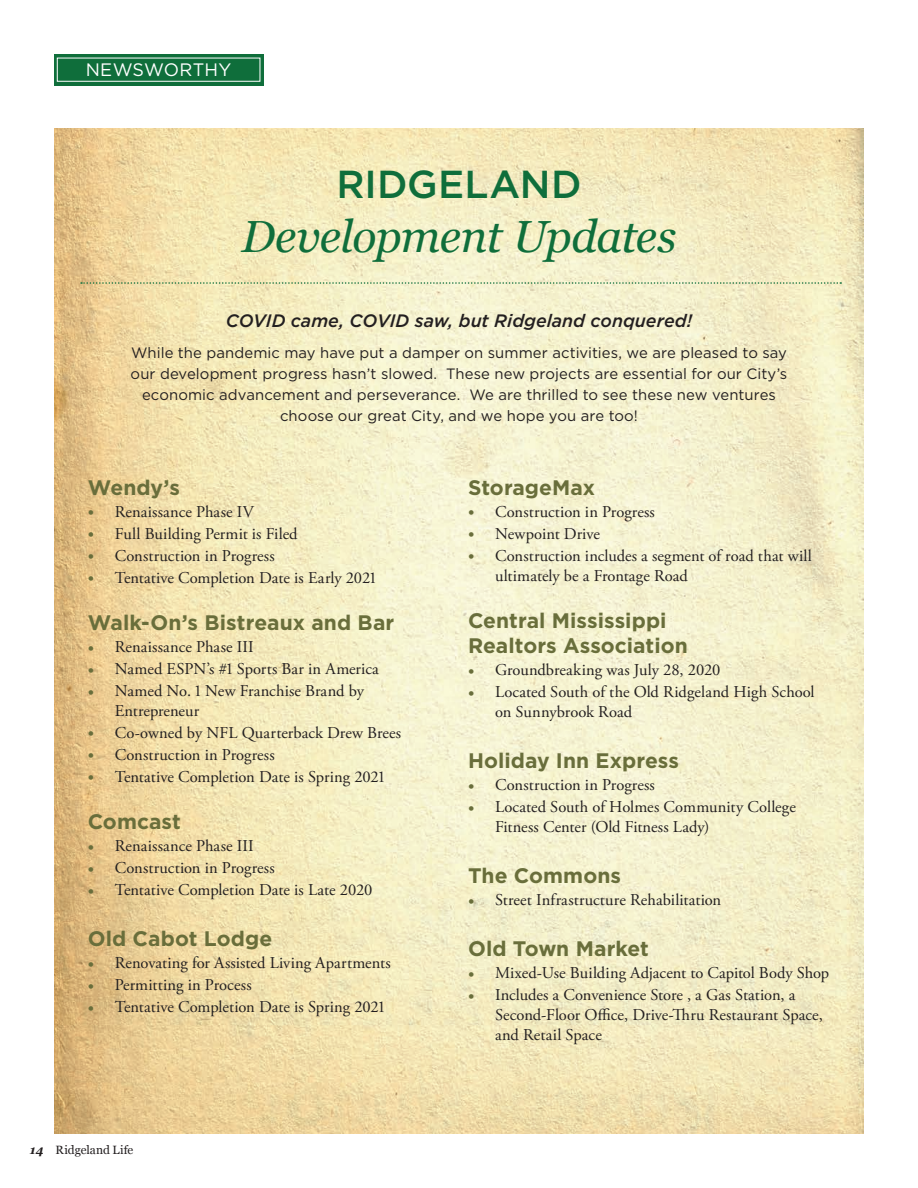
<style>
.page{position:relative;width:918px;height:1188px;background:#fff}
.page>*{position:absolute;margin:0;border:0;box-sizing:border-box;transform-origin:0 0}
.GreenHeadingLine2{font:italic 45px "Georgia";letter-spacing:-.015em;color:#0f6e3b}
.GreenHeadingLine2-2{font:500 39px "Gotham";color:#0f6e3b}
.t1{font:700 21px/25.2px "Gotham";color:#696e3b}
.t2{font:italic 500 18px "Gotham";color:#231f20}
.t3{font:18px "Gotham";letter-spacing:.02em;color:#fff}
.t4{font:16.5px/19.8px "Adobe Garamond Pro";letter-spacing:.005em;color:#231f20}
.t5{font:15px/21px "Gotham";letter-spacing:.005em;color:#231f20;text-align:center}
.t6{font:12px "Georgia";color:#231f20}
.s1{color:#696e3b}
.s2{font-weight:700;font-style:italic}
</style>
<div class="page">
<div style="left:54px;top:54px;width:209px;height:31px;background:#0f6e3b"></div>
<div style="left:57px;top:58px;width:203px;height:24px;border:1px solid #fff"></div>
<img style="left:54px;top:128px;width:810px;height:1006px">
<svg style="left:81px;top:282px;width:760px;height:2px;background:#b6ca9e"></svg>
<p class="t3" style="left:86px;top:58px;width:147px">NEWSWORTHY</p>
<p class="GreenHeadingLine2-2" style="left:337px;top:158px;width:247px">RIDGELAND</p>
<p class="GreenHeadingLine2" style="left:241px;top:203px;width:437px">Development Updates</p>
<p class="t2" style="left:226px;top:309px;width:468px">COVID came, COVID saw, but Ridgeland conquered!</p>
<p class="t5" style="left:131px;top:342px;width:658px">While the pandemic may have put a damper on summer activities, we are pleased to say our development progress hasn’t slowed. These new projects are essential for our City’s economic advancement and perseverance. We are thrilled to see these new ventures choose our great City, and we hope you are too!</p>
<p class="t1" style="left:88px;top:475px;width:94px">Wendy’s</p>
<p class="t4" style="left:88px;top:502px;width:168px"><span class="s1">•</span> Renaissance Phase IV</p>
<p class="t4" style="left:88px;top:524px;width:211px"><span class="s1">•</span> Full Building Permit is Filed</p>
<p class="t4" style="left:88px;top:546px;width:188px"><span class="s1">•</span> Construction in Progress</p>
<p class="t4" style="left:88px;top:568px;width:290px"><span class="s1">•</span> Tentative Completion Date is Early 2021</p>
<p class="t1" style="left:88px;top:610px;width:308px">Walk-On’s Bistreaux and Bar</p>
<p class="t4" style="left:88px;top:638px;width:168px"><span class="s1">•</span> Renaissance Phase III</p>
<p class="t4" style="left:88px;top:660px;width:293px"><span class="s1">•</span> Named ESPN’s #1 Sports Bar in America</p>
<p class="t4" style="left:115px;top:682px;width:251px;text-indent:-27px"><span class="s1">•</span> Named No. 1 New Franchise Brand by<br>Entrepreneur</p>
<p class="t4" style="left:88px;top:723px;width:315px"><span class="s1">•</span> Co-owned by NFL Quarterback Drew Brees</p>
<p class="t4" style="left:88px;top:745px;width:188px"><span class="s1">•</span> Construction in Progress</p>
<p class="t4" style="left:88px;top:767px;width:298px"><span class="s1">•</span> Tentative Completion Date is Spring 2021</p>
<p class="t1" style="left:88px;top:809px;width:95px">Comcast</p>
<p class="t4" style="left:88px;top:837px;width:168px"><span class="s1">•</span> Renaissance Phase III</p>
<p class="t4" style="left:88px;top:859px;width:188px"><span class="s1">•</span> Construction in Progress</p>
<p class="t4" style="left:88px;top:881px;width:286px"><span class="s1">•</span> Tentative Completion Date is Late 2020</p>
<p class="t1" style="left:88px;top:926px;width:186px">Old Cabot Lodge</p>
<p class="t4" style="left:88px;top:954px;width:304px"><span class="s1">•</span> Renovating for Assisted Living Apartments</p>
<p class="t4" style="left:88px;top:976px;width:165px"><span class="s1">•</span> Permitting in Process</p>
<p class="t4" style="left:88px;top:998px;width:298px"><span class="s1">•</span> Tentative Completion Date is Spring 2021</p>
<p class="t6" style="left:30px;top:1141px;width:105px"><span class="s2">14</span> Ridgeland Life</p>
<p class="t1" style="left:468px;top:475px;width:129px">StorageMax</p>
<p class="t4" style="left:468px;top:502px;width:188px"><span class="s1">•</span> Construction in Progress</p>
<p class="t4" style="left:468px;top:524px;width:134px"><span class="s1">•</span> Newpoint Drive</p>
<p class="t4" style="left:495px;top:546px;width:318px;text-indent:-27px"><span class="s1">•</span> Construction includes a segment of road that will ultimately be a Frontage Road</p>
<p class="t1" style="left:468px;top:608px;width:221px">Central Mississippi<br>Realtors Association</p>
<p class="t4" style="left:468px;top:661px;width:254px"><span class="s1">•</span> Groundbreaking was July 28, 2020</p>
<p class="t4" style="left:495px;top:683px;width:321px;text-indent:-27px"><span class="s1">•</span> Located South of the Old Ridgeland High School on Sunnybrook Road</p>
<p class="t1" style="left:468px;top:748px;width:213px">Holiday Inn Express</p>
<p class="t4" style="left:468px;top:776px;width:188px"><span class="s1">•</span> Construction in Progress</p>
<p class="t4" style="left:495px;top:798px;width:302px;text-indent:-27px"><span class="s1">•</span> Located South of Holmes Community College<br>Fitness Center (Old Fitness Lady)</p>
<p class="t1" style="left:468px;top:863px;width:155px">The Commons</p>
<p class="t4" style="left:468px;top:890px;width:255px"><span class="s1">•</span> Street Infrastructure Rehabilitation</p>
<p class="t1" style="left:468px;top:936px;width:182px">Old Town Market</p>
<p class="t4" style="left:468px;top:964px;width:363px"><span class="s1">•</span> Mixed-Use Building Adjacent to Capitol Body Shop</p>
<p class="t4" style="left:495px;top:986px;width:330px;text-indent:-27px"><span class="s1">•</span> Includes a Convenience Store , a Gas Station, a<br>Second-Floor Office, Drive-Thru Restaurant Space, and Retail Space</p>
</div>
